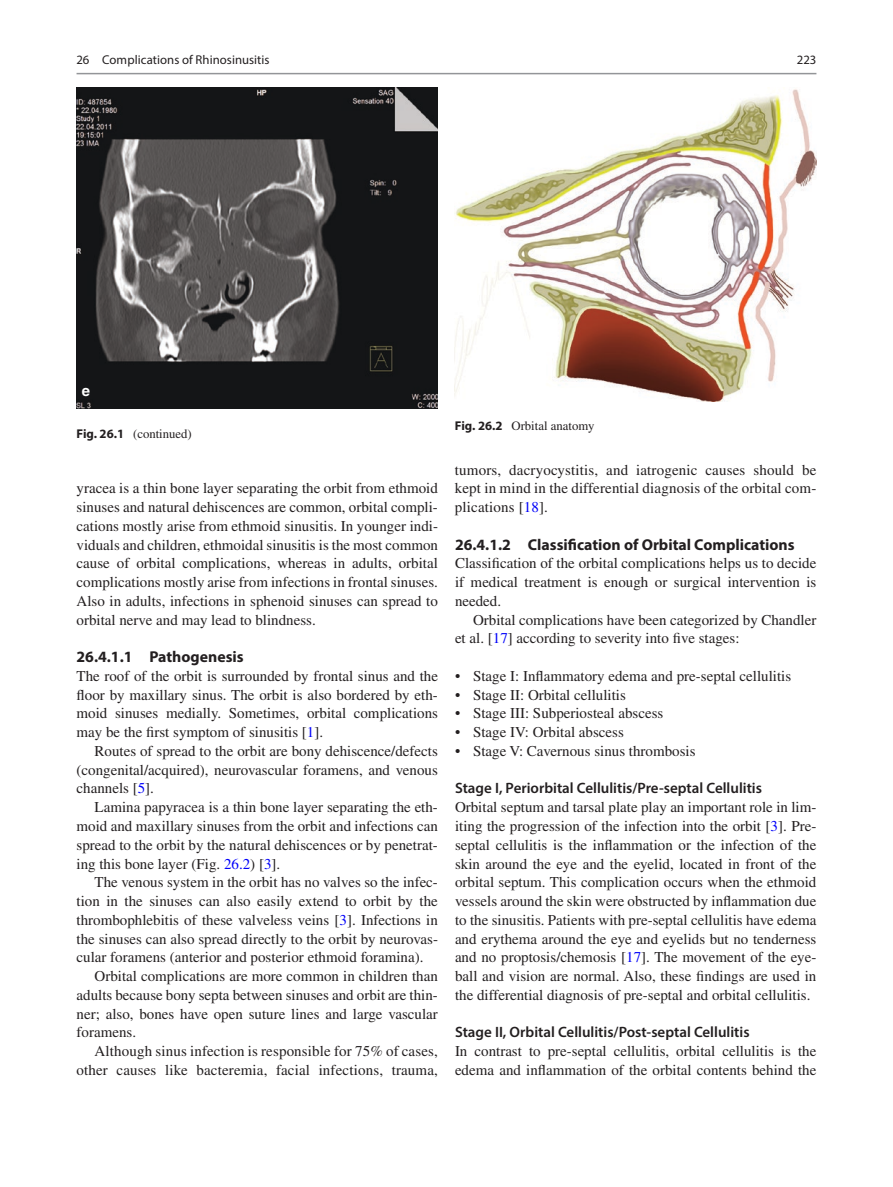
<style>
.page{position:relative;width:893px;height:1187px;background:#fff}
.page>*{position:absolute;margin:0;border:0;box-sizing:border-box;transform-origin:0 0}
.t1{font:700 15.75px "Nsybbq Myriad Pro";color:#231f20}
.t2{font:15px/18.8px "Pphxhg Times LT Std";color:#231f20;text-align:justify}
.t3{font:600 15px "Mhlyvc Myriad Pro";color:#231f20}
.t4{font:700 15px "Qyklmb Helvetica";color:#fff}
.t5{font:12.75px "Pphxhg Times LT Std";color:#231f20}
.t6{font:12.75px "Gxmnpg Myriad Pro";letter-spacing:.005em;color:#231f20}
.t7{font:12.75px "Pcqkgr Myriad Pro";color:#231f20}
.s1{font-family:"Nsybbq Myriad Pro";font-weight:700}
.s2{color:#0000fa}
</style>
<div class="page">
<img style="left:77px;top:88px;width:361px;height:321px">
<img style="left:455px;top:89px;width:361px;height:312px">
<hr style="left:77px;top:73px;width:739px;height:1px;background:#939598">
<p class="t6" style="left:77px;top:52px;width:195px">26 Complications of Rhinosinusitis</p>
<p class="t7" style="left:797px;top:52px;width:21px">223</p>
<p class="t4" style="left:82px;top:382px;width:10px">e</p>
<p class="t5" style="left:77px;top:426px;width:117px"><span class="s1">Fig. 26.1</span> (continued)</p>
<p class="t2" style="left:77px;top:479px;width:363px">yracea is a thin bone layer separating the orbit from ethmoid sinuses and natural dehiscences are common, orbital compli&shy;cations mostly arise from ethmoid sinusitis. In younger indi&shy;viduals and children, ethmoidal sinusitis is the most common cause of orbital complications, whereas in adults, orbital complications mostly arise from infections in frontal sinuses.<br>Also in adults, infections in sphenoid sinuses can spread to orbital nerve and may lead to blindness.</p>
<p class="t1" style="left:77px;top:646px;width:169px">26.4.1.1 Pathogenesis</p>
<p class="t2" style="left:77px;top:666px;width:363px">The roof of the orbit is surrounded by frontal sinus and the floor by maxillary sinus. The orbit is also bordered by eth&shy;moid sinuses medially. Sometimes, orbital complications may be the first symptom of sinusitis [<span class="s2">1</span>].</p>
<p class="t2" style="left:77px;top:741px;width:363px;text-indent:18px">Routes of spread to the orbit are bony dehiscence/defects (congenital/acquired), neurovascular foramens, and venous channels [<span class="s2">5</span>].</p>
<p class="t2" style="left:77px;top:797px;width:363px;text-indent:18px">Lamina papyracea is a thin bone layer separating the eth&shy;moid and maxillary sinuses from the orbit and infections can spread to the orbit by the natural dehiscences or by penetrat&shy;ing this bone layer (Fig. <span class="s2">26.2</span>) [<span class="s2">3</span>].</p>
<p class="t2" style="left:95px;top:872px;width:345px">The venous system in the orbit has no valves so the infec-</p>
<p class="t2" style="left:77px;top:891px;width:363px">tion in the sinuses can also easily extend to orbit by the</p>
<p class="t2" style="left:77px;top:910px;width:363px">thrombophlebitis of these valveless veins [<span class="s2">3</span>]. Infections in</p>
<p class="t2" style="left:77px;top:929px;width:363px">the sinuses can also spread directly to the orbit by neurovas-</p>
<p class="t2" style="left:77px;top:947px;width:348px">cular foramens (anterior and posterior ethmoid foramina).</p>
<p class="t2" style="left:95px;top:966px;width:345px">Orbital complications are more common in children than</p>
<p class="t2" style="left:77px;top:985px;width:363px">adults because bony septa between sinuses and orbit are thin-</p>
<p class="t2" style="left:77px;top:1004px;width:363px">ner; also, bones have open suture lines and large vascular</p>
<p class="t2" style="left:77px;top:1022px;width:61px">foramens.</p>
<p class="t2" style="left:95px;top:1041px;width:345px">Although sinus infection is responsible for 75% of cases,</p>
<p class="t2" style="left:77px;top:1060px;width:363px">other causes like bacteremia, facial infections, trauma,</p>
<p class="t5" style="left:455px;top:419px;width:141px"><span class="s1">Fig. 26.2</span> Orbital anatomy</p>
<p class="t2" style="left:455px;top:460px;width:363px">tumors, dacryocystitis, and iatrogenic causes should be kept in mind in the differential diagnosis of the orbital com&shy;plications [<span class="s2">18</span>].</p>
<p class="t1" style="left:455px;top:534px;width:341px">26.4.1.2 Classification of Orbital Complications</p>
<p class="t2" style="left:455px;top:554px;width:363px">Classification of the orbital complications helps us to decide if medical treatment is enough or surgical intervention is needed.</p>
<p class="t2" style="left:455px;top:610px;width:363px;text-indent:18px">Orbital complications have been categorized by Chandler et al. [<span class="s2">17</span>] according to severity into five stages:</p>
<p class="t2" style="left:455px;top:666px;width:338px">• Stage I: Inflammatory edema and pre-septal cellulitis</p>
<p class="t2" style="left:455px;top:685px;width:172px">• Stage II: Orbital cellulitis</p>
<p class="t2" style="left:455px;top:704px;width:210px">• Stage III: Subperiosteal abscess</p>
<p class="t2" style="left:455px;top:722px;width:170px">• Stage IV: Orbital abscess</p>
<p class="t2" style="left:455px;top:741px;width:242px">• Stage V: Cavernous sinus thrombosis</p>
<p class="t3" style="left:455px;top:778px;width:309px">Stage I, Periorbital Cellulitis/Pre-septal Cellulitis</p>
<p class="t2" style="left:455px;top:797px;width:363px">Orbital septum and tarsal plate play an important role in lim&shy;iting the progression of the infection into the orbit [<span class="s2">3</span>]. Pre&shy;septal cellulitis is the inflammation or the infection of the skin around the eye and the eyelid, located in front of the orbital septum. This complication occurs when the ethmoid vessels around the skin were obstructed by inflammation due to the sinusitis. Patients with pre-septal cellulitis have edema and erythema around the eye and eyelids but no tenderness and no proptosis/chemosis [<span class="s2">17</span>]. The movement of the eye&shy;ball and vision are normal. Also, these findings are used in the differential diagnosis of pre-septal and orbital cellulitis.</p>
<p class="t3" style="left:455px;top:1022px;width:296px">Stage II, Orbital Cellulitis/Post-septal Cellulitis</p>
<p class="t2" style="left:455px;top:1041px;width:363px">In contrast to pre-septal cellulitis, orbital cellulitis is the edema and inflammation of the orbital contents behind the</p>
</div>
